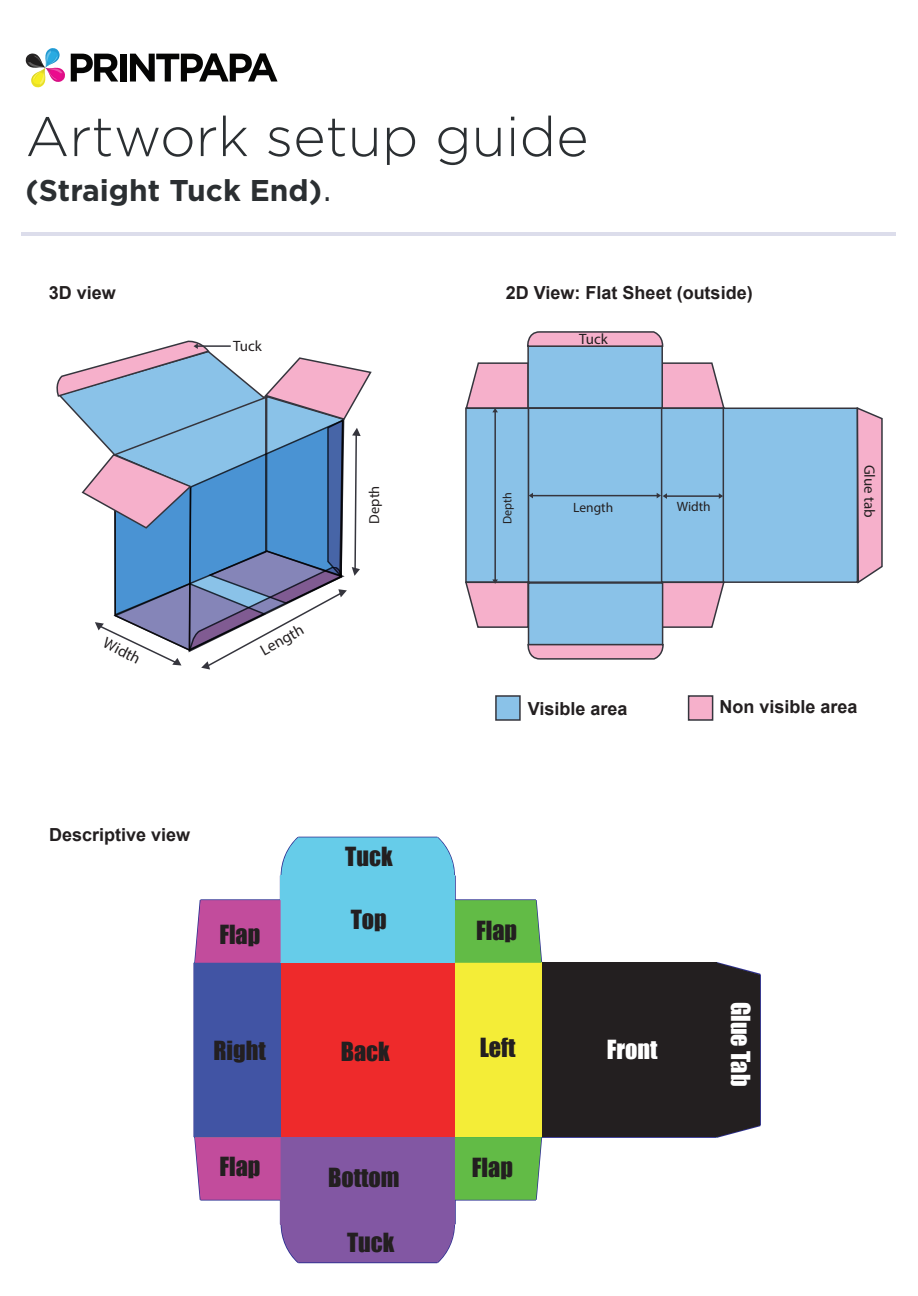
<style>
.page{position:relative;width:918px;height:1296px;background:#fff}
.page>*{position:absolute;margin:0;border:0;box-sizing:border-box;transform-origin:0 0}
.t1{font:300 55.5px "Gotham";color:#2b2f32}
.t2{font:700 30px "Gotham";color:#2b2f32}
.t3{font:24.15px "Impact";color:#231f20}
.t4{font:24.15px "Impact";color:#fff}
.t5{font:700 18px "Arial";color:#231f20}
.t6{font:15.75px "Myriad Pro";color:#231f20}
.t7{font:15px "Myriad Pro";color:#231f20}
.t8{font:14.55px "Myriad Pro";color:#231f20}
.t9{font:13.5px "Myriad Pro";color:#231f20}
.t10{font:12.3px "Myriad Pro";color:#231f20}
.s1{font-weight:300;font-size:45px}
</style>
<div class="page">
<svg style="left:26px;top:48px;width:39px;height:40px"></svg>
<svg style="left:71px;top:54px;width:47px;height:28px"></svg>
<div style="left:120px;top:54px;width:6px;height:28px;background:#050504"></div>
<svg style="left:130px;top:53px;width:148px;height:29px"></svg>
<hr style="left:22px;top:232px;width:874px;height:4px;background:#dcddeb">
<div style="left:495px;top:695px;width:26px;height:26px;background:#8ac2e8;border:2px solid #35353d"></div>
<div style="left:688px;top:695px;width:25px;height:26px;background:#f6b0cb;border:2px solid #35353d"></div>
<div style="left:465px;top:408px;width:64px;height:175px;background:#8ac2e8;border:2px solid #35353d"></div>
<div style="left:528px;top:408px;width:135px;height:175px;background:#8ac2e8"></div>
<div style="left:661px;top:408px;width:64px;height:175px;background:#8ac2e8;border:2px solid #35353d"></div>
<div style="left:723px;top:408px;width:135px;height:175px;background:#8ac2e8;border:2px solid #35353d"></div>
<svg style="left:855px;top:407px;width:28px;height:177px;background:#d7a7be"></svg>
<svg style="left:661px;top:362px;width:65px;height:48px;background:#e4afc5"></svg>
<svg style="left:661px;top:581px;width:65px;height:48px;background:#e5afc5"></svg>
<div style="left:527px;top:345px;width:136px;height:64px;background:#8ac2e8;border:2px solid #35353d"></div>
<svg style="left:527px;top:331px;width:137px;height:17px;background:#cb9db3"></svg>
<div style="left:528px;top:582px;width:135px;height:63px;background:#8ac2e8;border:2px solid #35353d"></div>
<svg style="left:527px;top:643px;width:137px;height:17px;background:#cc9db4"></svg>
<hr style="left:494px;top:411px;width:2px;height:169px;background:#35353d">
<svg style="left:465px;top:579px;width:65px;height:50px;background:#dbabc1"></svg>
<svg style="left:465px;top:361px;width:65px;height:51px"></svg>
<hr style="left:532px;top:495px;width:126px;height:1px;background:#35353d">
<svg style="left:529px;top:493px;width:4px;height:5px"></svg>
<hr style="left:666px;top:495px;width:54px;height:2px;background:#35353d">
<svg style="left:657px;top:493px;width:10px;height:6px"></svg>
<svg style="left:719px;top:493px;width:4px;height:6px"></svg>
<svg style="left:56px;top:340px;width:316px;height:330px"></svg>
<hr style="left:280px;top:1137px;width:1px;height:87px;background:#2e3092">
<hr style="left:454px;top:1137px;width:2px;height:87px;background:#2e3092">
<hr style="left:193px;top:963px;width:2px;height:174px;background:#2e3092">
<hr style="left:541px;top:1136px;width:176px;height:2px;background:#2e3092">
<hr style="left:541px;top:962px;width:176px;height:2px;background:#2e3092">
<hr style="left:280px;top:876px;width:1px;height:87px;background:#2e3092">
<hr style="left:454px;top:876px;width:2px;height:87px;background:#2e3092">
<div style="left:281px;top:963px;width:174px;height:174px;background:#ee2a2b"></div>
<div style="left:194px;top:963px;width:87px;height:174px;background:#4154a4"></div>
<div style="left:455px;top:963px;width:87px;height:174px;background:#f4ed37"></div>
<div style="left:542px;top:963px;width:175px;height:174px;background:#231f20"></div>
<svg style="left:715px;top:962px;width:46px;height:176px;background:#312d2f"></svg>
<div style="left:281px;top:876px;width:174px;height:87px;background:#66cce9"></div>
<svg style="left:280px;top:836px;width:176px;height:41px;background:#71cce8"></svg>
<div style="left:281px;top:1137px;width:174px;height:87px;background:#8257a3"></div>
<svg style="left:280px;top:1223px;width:176px;height:41px;background:#8a64aa"></svg>
<svg style="left:455px;top:1137px;width:88px;height:64px;background:#68bb50"></svg>
<svg style="left:455px;top:898px;width:88px;height:65px;background:#6abc52"></svg>
<svg style="left:193px;top:898px;width:88px;height:66px;background:#c057a2"></svg>
<svg style="left:193px;top:1136px;width:88px;height:65px;background:#bf54a0"></svg>
<h1 class="t1" style="left:26px;top:101px;width:565px">Artwork setup guide</h1>
<h2 class="t2" style="left:26px;top:171px;width:309px">(Straight Tuck End)<span class="s1">.</span></h2>
<p class="t5" style="left:49px;top:280px;width:69px">3D view</p>
<p class="t5" style="left:506px;top:280px;width:248px">2D View: Flat Sheet (outside)</p>
<p class="t7" style="left:233px;top:337px;width:30px">Tuck</p>
<p class="t7" style="left:579px;top:329px;width:30px">Tuck</p>
<p class="t6" style="left:109px;top:632px;width:41px;rotate:28deg">Width</p>
<p class="t6" style="left:257px;top:643px;width:48px;rotate:-29deg">Length</p>
<p class="t8" style="left:365px;top:524px;width:40px;rotate:-90deg">Depth</p>
<p class="t10" style="left:500px;top:524px;width:33px;rotate:-90deg">Depth</p>
<p class="t9" style="left:573px;top:499px;width:41px">Length</p>
<p class="t9" style="left:677px;top:498px;width:35px">Width</p>
<p class="t7" style="left:879px;top:465px;width:54px;rotate:90deg">Glue tab</p>
<p class="t5" style="left:528px;top:696px;width:101px">Visible area</p>
<p class="t5" style="left:719px;top:694px;width:140px">Non visible area</p>
<p class="t5" style="left:49px;top:822px;width:143px">Descriptive view</p>
<h3 class="t3" style="left:345px;top:837px;width:49px">Tuck</h3>
<h3 class="t3" style="left:351px;top:901px;width:38px">Top</h3>
<h3 class="t3" style="left:219px;top:916px;width:43px">Flap</h3>
<h3 class="t3" style="left:476px;top:912px;width:43px">Flap</h3>
<h3 class="t3" style="left:214px;top:1032px;width:54px">Right</h3>
<h3 class="t3" style="left:480px;top:1028px;width:37px">Left</h3>
<h3 class="t3" style="left:341px;top:1033px;width:51px">Back</h3>
<h3 class="t3" style="left:219px;top:1147px;width:43px">Flap</h3>
<h3 class="t3" style="left:472px;top:1148px;width:43px">Flap</h3>
<h3 class="t3" style="left:328px;top:1158px;width:73px">Bottom</h3>
<h3 class="t3" style="left:347px;top:1224px;width:49px">Tuck</h3>
<h3 class="t4" style="left:607px;top:1030px;width:52px">Front</h3>
<h3 class="t4" style="left:759px;top:1002px;width:86px;rotate:90deg">Glue Tab</h3>
</div>
